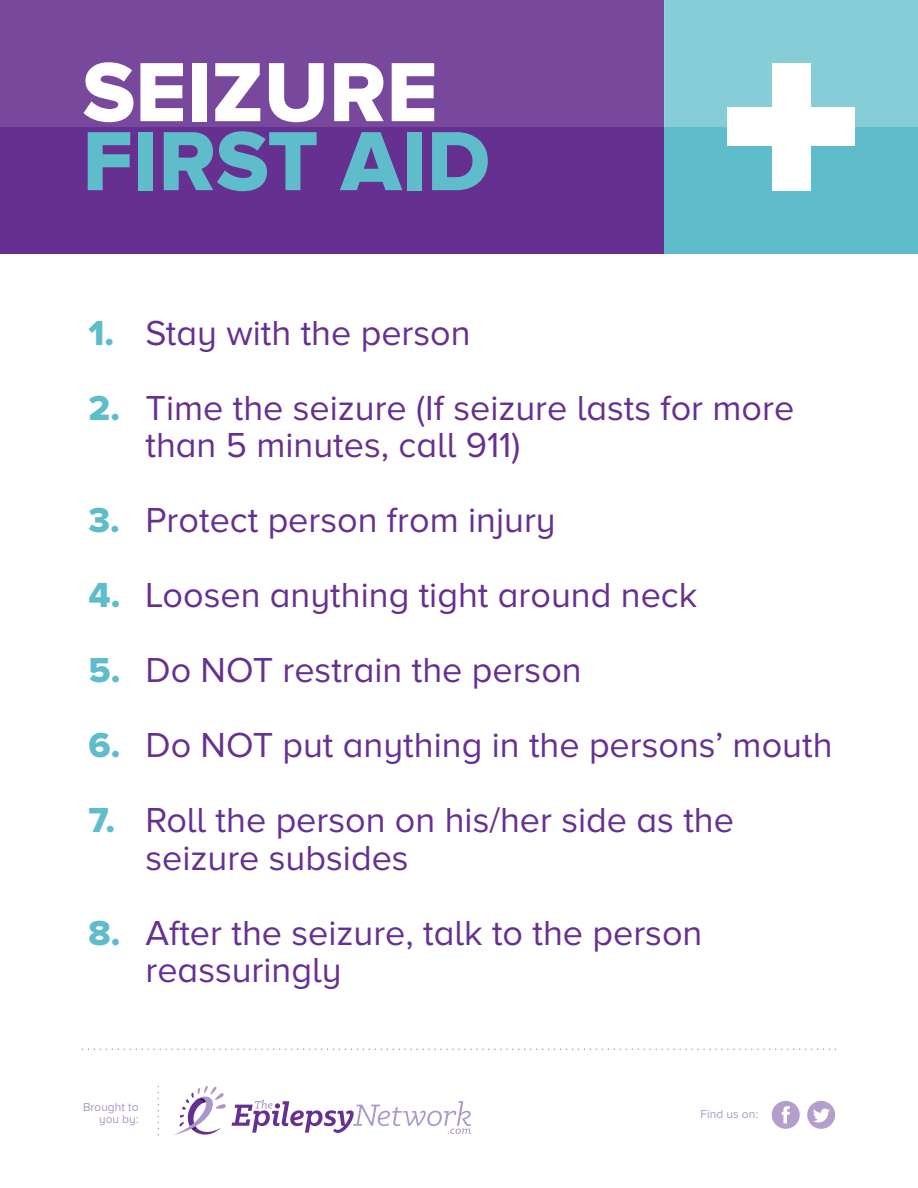
<style>
.page{position:relative;width:918px;height:1188px;background:#fff}
.page>*{position:absolute;margin:0;border:0;box-sizing:border-box;transform-origin:0 0}
.t1{font:36px/75px "Proxima Nova A";color:#663091}
.t2{font:36px/75px "Proxima Nova A Extrabld";color:#5fbdcb}
.t3{font:12px/12px "Proxima Nova A";color:#ab97c8;text-align:right}
</style>
<div class="page">
<div style="left:0;top:0;width:918px;height:254px;background:#663091"></div>
<div style="left:664px;top:0;width:254px;height:254px;background:#5fbdcb"></div>
<div style="left:0;top:0;width:664px;height:127px;background:#78489d"></div>
<div style="left:664px;top:0;width:254px;height:127px;background:#86cdd7"></div>
<svg style="left:84px;top:62px;width:49px;height:60px"></svg>
<svg style="left:140px;top:63px;width:43px;height:58px"></svg>
<div style="left:192px;top:63px;width:15px;height:58px;background:#fff"></div>
<svg style="left:215px;top:63px;width:45px;height:58px"></svg>
<svg style="left:269px;top:63px;width:55px;height:59px"></svg>
<svg style="left:334px;top:63px;width:50px;height:58px"></svg>
<svg style="left:392px;top:63px;width:42px;height:58px"></svg>
<svg style="left:88px;top:132px;width:42px;height:58px"></svg>
<div style="left:138px;top:132px;width:15px;height:58px;background:#5fbdcb"></div>
<svg style="left:164px;top:131px;width:153px;height:60px"></svg>
<svg style="left:340px;top:132px;width:62px;height:58px"></svg>
<div style="left:407px;top:132px;width:15px;height:58px;background:#5fbdcb"></div>
<svg style="left:432px;top:132px;width:56px;height:58px"></svg>
<svg style="left:158px;top:1086px;width:1px;height:49px"></svg>
<svg style="left:82px;top:1048px;width:754px;height:2px"></svg>
<div style="left:772px;top:63px;width:39px;height:127px;background:#fff"></div>
<div style="left:728px;top:107px;width:127px;height:39px;background:#fff"></div>
<svg style="left:772px;top:1101px;width:28px;height:28px"></svg>
<svg style="left:807px;top:1101px;width:28px;height:28px"></svg>
<svg style="left:174px;top:1086px;width:52px;height:49px"></svg>
<svg style="left:232px;top:1100px;width:239px;height:34px"></svg>
<p class="t2" style="left:89px;top:295px;width:33px">1.<br>2.</p>
<p class="t2" style="left:89px;top:482px;width:33px;text-align:justify">3.<br>4.<br>5.<br>6.<br>7.</p>
<p class="t2" style="left:89px;top:895px;width:33px">8.</p>
<p class="t1" style="left:146px;top:295px;width:650px">Stay with the person<br>Time the seizure (If seizure lasts for more</p>
<p class="t1" style="left:146px;top:408px;width:689px">than 5 minutes, call 911)<br>Protect person from injury<br>Loosen anything tight around neck<br>Do NOT restrain the person<br>Do NOT put anything in the persons’ mouth<br>Roll the person on his/her side as the</p>
<p class="t1" style="left:146px;top:820px;width:558px">seizure subsides<br>After the seizure, talk to the person</p>
<p class="t1" style="left:146px;top:933px;width:198px">reassuringly</p>
<p class="t3" style="left:83px;top:1101px;width:57px">Brought to you by:</p>
<p class="t3" style="left:701px;top:1108px;width:59px">Find us on:</p>
</div>
